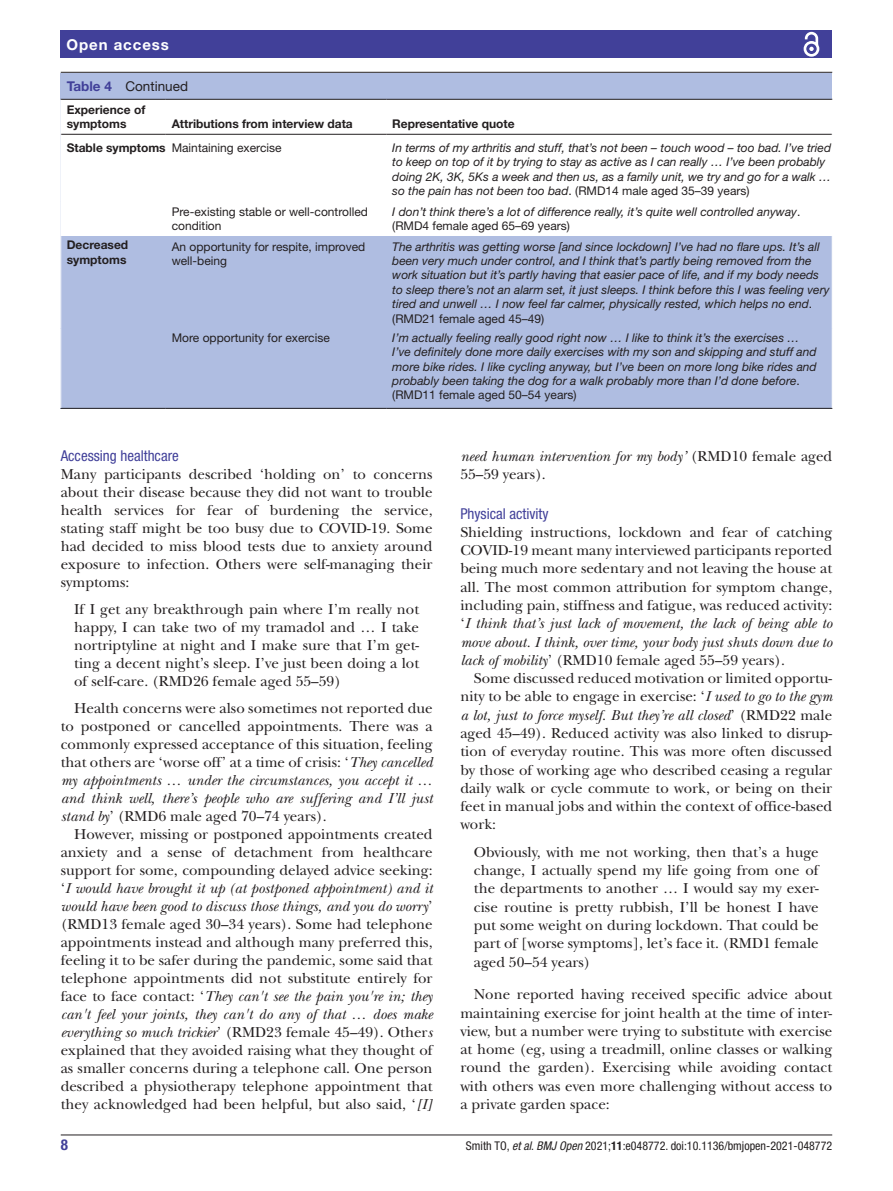
<style>
.page{position:relative;width:893px;height:1191px;background:#fff}
.page>*{position:absolute;margin:0;border:0;box-sizing:border-box;transform-origin:0 0}
.t1{font:15px/18px "New Baskerville";color:#231f20;text-align:justify}
.t2{font:italic 15px/18.3px "New Baskerville";color:#231f20}
.t3{font:condensed 15px "Helvetica Neue LT Std";color:#414099}
.t4{font:700 15px "Helvetica Neue LT Std";letter-spacing:.065em;color:#fff}
.t5{font:700 condensed 15px "Helvetica Neue LT Std";color:#414099}
.t6{font:13.5px "Helvetica Neue LT Std";color:#231f20}
.t7{font:italic 12px/14.4px "Helvetica Neue LT Std";color:#231f20}
.t8{font:12px/14.4px "Helvetica Neue LT Std";color:#231f20}
.t9{font:700 12px/14.4px "Helvetica Neue LT Std";color:#231f20}
.t10{font:condensed 12px "Helvetica Neue LT Std";color:#231f20}
.s1{font-weight:700;color:#414099}
.s2{font-weight:700}
.s3{font-style:normal}
.s4{font-style:italic}
</style>
<div class="page">
<hr style="left:61px;top:1134px;width:771px;height:1px;background:#231f20">
<div style="left:61px;top:31px;width:771px;height:27px;background:#414099"></div>
<svg style="left:803px;top:31px;width:17px;height:26px"></svg>
<div style="left:61px;top:91px;width:771px;height:318px;background:#afbde1"></div>
<div style="left:61px;top:100px;width:771px;height:136px;background:#fff"></div>
<svg style="left:61px;top:236px;width:771px;height:172px"></svg>
<hr style="left:61px;top:99px;width:105px;height:1px;background:#231f20">
<hr style="left:61px;top:134px;width:105px;height:1px;background:#231f20">
<hr style="left:166px;top:99px;width:220px;height:1px;background:#231f20">
<hr style="left:166px;top:134px;width:220px;height:1px;background:#231f20">
<hr style="left:386px;top:99px;width:446px;height:1px;background:#231f20">
<hr style="left:386px;top:134px;width:446px;height:1px;background:#231f20">
<hr style="left:61px;top:408px;width:105px;height:1px;background:#231f20">
<hr style="left:166px;top:408px;width:220px;height:1px;background:#231f20">
<hr style="left:386px;top:408px;width:446px;height:1px;background:#231f20">
<div style="left:61px;top:73px;width:771px;height:18px;background:#afbde1"></div>
<hr style="left:61px;top:72px;width:771px;height:1px;background:#231f20">
<p class="t4" style="left:66px;top:35px;width:104px">Open access</p>
<p class="t6" style="left:67px;top:78px;width:123px"><span class="s1">Table 4</span> Continued</p>
<p class="t9" style="left:67px;top:102px;width:80px">Experience of symptoms</p>
<p class="t9" style="left:172px;top:116px;width:183px">Attributions from interview data</p>
<p class="t9" style="left:392px;top:116px;width:124px">Representative quote</p>
<p class="t8" style="left:67px;top:140px;width:216px"><span class="s2">Stable symptoms</span> Maintaining exercise</p>
<p class="t7" style="left:392px;top:140px;width:440px">In terms of my arthritis and stuff, that’s not been – touch wood – too bad. I’ve tried to keep on top of it by trying to stay as active as I can really … I’ve been probably doing 2K, 3K, 5Ks a week and then us, as a family unit, we try and go for a walk … so the pain has not been too bad<span class="s3">. (RMD14 male aged 35–39 years)</span></p>
<p class="t8" style="left:172px;top:204px;width:198px">Pre-existing stable or well-controlled condition</p>
<p class="t7" style="left:392px;top:204px;width:410px">I don’t think there’s a lot of difference really, it’s quite well controlled anyway<span class="s3">. (RMD4 female aged 65–69 years)</span></p>
<p class="t9" style="left:67px;top:237px;width:63px">Decreased symptoms</p>
<p class="t8" style="left:172px;top:239px;width:195px">An opportunity for respite, improved well-being</p>
<p class="t7" style="left:392px;top:239px;width:439px">The arthritis was getting worse [and since lockdown] I’ve had no flare ups. It’s all been very much under control, and I think that’s partly being removed from the work situation but it’s partly having that easier pace of life, and if my body needs to sleep there’s not an alarm set, it just sleeps. I think before this I was feeling very tired and unwell … I now feel far calmer, physically rested, which helps no end<span class="s3">. (RMD21 female aged 45–49)</span></p>
<p class="t8" style="left:172px;top:330px;width:160px">More opportunity for exercise</p>
<p class="t7" style="left:392px;top:330px;width:426px">I’m actually feeling really good right now … I like to think it’s the exercises … I’ve definitely done more daily exercises with my son and skipping and stuff and more bike rides. I like cycling anyway, but I’ve been on more long bike rides and probably been taking the dog for a walk probably more than I’d done before<span class="s3">. (RMD11 female aged 50–54 years)</span></p>
<p class="t3" style="left:61px;top:447px;width:120px">Accessing healthcare</p>
<p class="t1" style="left:61px;top:465px;width:373px">Many participants described ‘holding on’ to concerns about their disease because they did not want to trouble health services for fear of burdening the service, stating staff might be too busy due to COVID-19. Some had decided to miss blood tests due to anxiety around exposure to infection. Others were self-managing their symptoms:</p>
<p class="t1" style="left:74px;top:600px;width:346px">If I get any breakthrough pain where I’m really not happy, I can take two of my tramadol and … I take nortriptyline at night and I make sure that I’m get&shy;ting a decent night’s sleep. I’ve just been doing a lot of self-care. (RMD26 female aged 55–59)</p>
<p class="t1" style="left:61px;top:699px;width:373px;text-indent:14px">Health concerns were also sometimes not reported due to postponed or cancelled appointments. There was a commonly expressed acceptance of this situation, feeling that others are ‘worse off’ at a time of crisis: ‘<span class="s4">They cancelled my appointments … under the circumstances, you accept it … and think well, there’s people who are suffering and I’ll just stand by</span>’ (RMD6 male aged 70–74 years).</p>
<p class="t1" style="left:61px;top:825px;width:373px;text-indent:14px">However, missing or postponed appointments created anxiety and a sense of detachment from healthcare support for some, compounding delayed advice seeking: ‘<span class="s4">I would have brought it up (at postponed appointment) and it would have been good to discuss those things, and you do worry</span>’ (RMD13 female aged 30–34 years). Some had telephone appointments instead and although many preferred this, feeling it to be safer during the pandemic, some said that telephone appointments did not substitute entirely for face to face contact: ‘<span class="s4">They can't see the pain you're in; they can't feel your joints, they can't do any of that … does make everything so much trickier</span>’ (RMD23 female 45–49). Other<span class="s4">s </span>explained that they avoided raising what they thought of as smaller concerns during a telephone call. One person described a physiotherapy telephone appointment that they acknowledged had been helpful, but also said, ‘<span class="s4">[I]</span></p>
<p class="t2" style="left:460px;top:447px;width:373px">need human intervention for my body’ <span class="s3">(RMD10 female aged<br>55–59 years).</span></p>
<p class="t3" style="left:460px;top:504px;width:90px">Physical activity</p>
<p class="t1" style="left:460px;top:523px;width:373px">Shielding instructions, lockdown and fear of catching COVID-19 meant many interviewed participants reported being much more sedentary and not leaving the house at all. The most common attribution for symptom change, including pain, stiffness and fatigue, was reduced activity: ‘<span class="s4">I think that’s just lack of movement, the lack of being able to move about. I think, over time, your body just shuts down due to lack of mobility</span>’ (RMD10 female aged 55–59 years).</p>
<p class="t1" style="left:460px;top:669px;width:373px;text-indent:14px">Some discussed reduced motivation or limited opportu&shy;nity to be able to engage in exercise: ‘<span class="s4">I used to go to the gym a lot, just to force myself. But they’re all closed</span>’ (RMD22 male aged 45–49). Reduced activity was also linked to disrup&shy;tion of everyday routine. This was more often discussed by those of working age who described ceasing a regular daily walk or cycle commute to work, or being on their feet in manual jobs and within the context of office-based work:</p>
<p class="t1" style="left:474px;top:843px;width:346px">Obviously, with me not working, then that’s a huge change, I actually spend my life going from one of the departments to another … I would say my exer&shy;cise routine is pretty rubbish, I’ll be honest I have put some weight on during lockdown. That could be part of [worse symptoms], let’s face it. (RMD1 female aged 50–54 years)</p>
<p class="t1" style="left:460px;top:985px;width:373px;text-indent:14px">None reported having received specific advice about maintaining exercise for joint health at the time of inter&shy;view, but a number were trying to substitute with exercise at home (eg, using a treadmill, online classes or walking round the garden). Exercising while avoiding contact with others was even more challenging without access to a private garden space:</p>
<p class="t5" style="left:61px;top:1135px;width:9px">8</p>
<p class="t10" style="left:466px;top:1138px;width:368px">Smith TO, <span class="s4">et al</span>. <span class="s4">BMJ Open</span> 2021;<span class="s2">11</span>:e048772. doi:10.1136/bmjopen-2021-048772</p>
</div>
